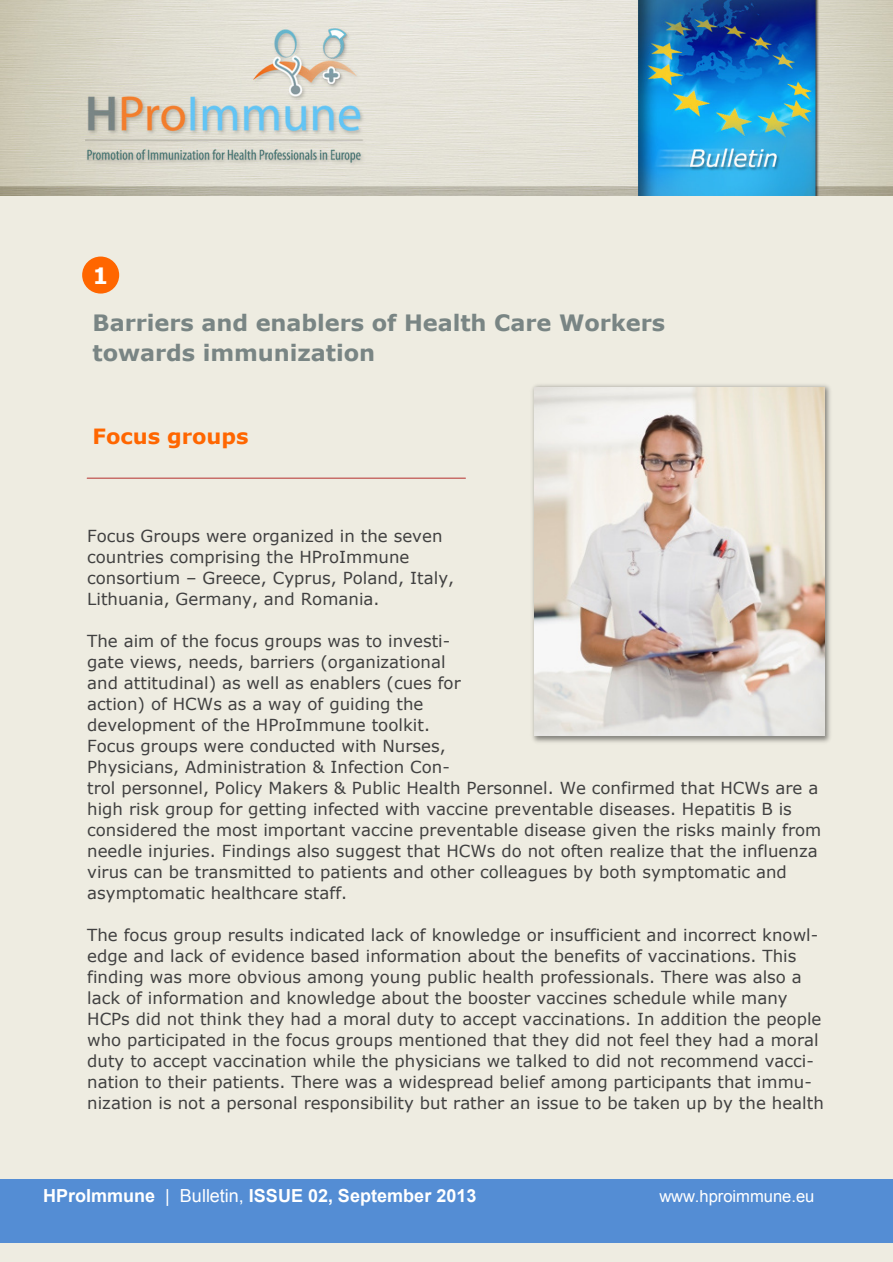
<style>
.page{position:relative;width:893px;height:1262px;background:#fff}
.page>*{position:absolute;margin:0;border:0;box-sizing:border-box;transform-origin:0 0}
.t1{font:700 22.5px/30px "Verdana";letter-spacing:-.005em;color:#798584}
.t2{font:700 22.5px "Verdana";color:#fff}
.t3{font:700 21px "Verdana";letter-spacing:-.005em;color:#f60}
.t4{font:700 18px "Arial";color:#fff}
.t5{font:16.5px/21px "Verdana";color:#404040}
.t6{font:16.5px "Arial";color:#fff}
.s1{font-weight:400}
</style>
<div class="page">
<div style="left:0;top:0;width:892px;height:1261px;background:#eeece1"></div>
<img style="left:0;top:0;width:892px;height:195px">
<div style="left:0;top:1179px;width:892px;height:63px;background:#548dd4"></div>
<hr style="left:87px;top:477px;width:378px;height:2px;background:#bc4542">
<div style="left:82px;top:256px;width:37px;height:37px;background:#f60;border-radius:50%"></div>
<img style="left:532px;top:384px;width:299px;height:359px">
<img style="left:535px;top:387px;width:289px;height:349px">
<h1 class="t2" style="left:93px;top:260px;width:17px">1</h1>
<h1 class="t1" style="left:93px;top:307px;width:574px">Barriers and enablers of Health Care Workers towards immunization</h1>
<p class="t3" style="left:93px;top:422px;width:157px">Focus groups</p>
<p class="t5" style="left:87px;top:525px;width:368px">Focus Groups were organized in the seven countries comprising the HProImmune consortium – Greece, Cyprus, Poland, Italy, Lithuania, Germany, and Romania.</p>
<p class="t5" style="left:87px;top:630px;width:735px">The aim of the focus groups was to investi-<br>gate views, needs, barriers (organizational<br>and attitudinal) as well as enablers (cues for<br>action) of HCWs as a way of guiding the<br>development of the HProImmune toolkit.<br>Focus groups were conducted with Nurses,<br>Physicians, Administration &amp; Infection Con-<br>trol personnel, Policy Makers &amp; Public Health Personnel. We confirmed that HCWs are a high risk group for getting infected with vaccine preventable diseases. Hepatitis B is considered the most important vaccine preventable disease given the risks mainly from needle injuries. Findings also suggest that HCWs do not often realize that the influenza virus can be transmitted to patients and other colleagues by both symptomatic and asymptomatic healthcare staff.</p>
<p class="t5" style="left:87px;top:924px;width:738px">The focus group results indicated lack of knowledge or insufficient and incorrect knowl&shy;edge and lack of evidence based information about the benefits of vaccinations. This finding was more obvious among young public health professionals. There was also a lack of information and knowledge about the booster vaccines schedule while many HCPs did not think they had a moral duty to accept vaccinations. In addition the people who participated in the focus groups mentioned that they did not feel they had a moral duty to accept vaccination while the physicians we talked to did not recommend vacci&shy;nation to their patients. There was a widespread belief among participants that immu&shy;nization is not a personal responsibility but rather an issue to be taken up by the health</p>
<p class="t4" style="left:43px;top:1183px;width:435px">HProImmune <span class="s1">| Bulletin,</span> ISSUE 02, September 2013</p>
<p class="t6" style="left:659px;top:1185px;width:157px">www.hproimmune.eu</p>
</div>
